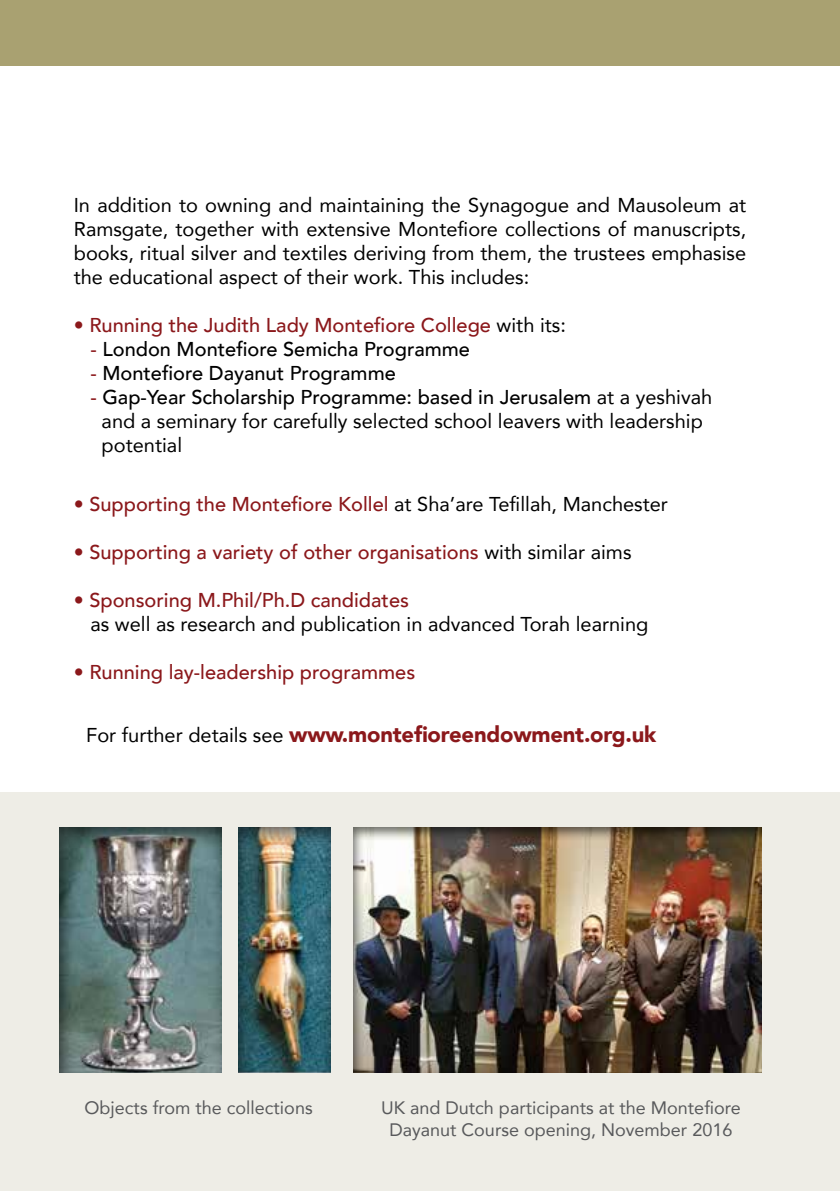
<style>
.page{position:relative;width:840px;height:1191px;background:#fff}
.page>*{position:absolute;margin:0;border:0;box-sizing:border-box;transform-origin:0 0}
.t1{font:900 22px "Avenir";letter-spacing:-.01em;color:#8b181b}
.t2{font:20px/24px "Avenir";color:#000}
.t3{font:500 20px "Avenir";color:#8b181b}
.t4{font:500 20px "Avenir";color:#000}
.t5{font:18px/21.6px "Avenir";color:#58595b;text-align:center}
.s1{font-weight:400}
.s2{font-weight:400;color:#000}
.s3{color:#8b181b}
.s4{font-weight:500;color:#8b181b}
.s5{font-weight:500}
.s6{font-weight:400;font-size:20px;color:#000}
</style>
<div class="page">
<div style="left:0;top:792px;width:839px;height:399px;background:#eeede6"></div>
<div style="left:0;top:0;width:839px;height:66px;background:#a9a171"></div>
<div style="left:349px;top:824px;width:414px;height:250px;background:#000;opacity:.59"></div>
<div style="left:57px;top:825px;width:166px;height:248px;background:#000;opacity:.59"></div>
<div style="left:236px;top:825px;width:94px;height:248px;background:#000;opacity:.59"></div>
<p class="t2" style="left:74px;top:192px;width:673px;text-align:justify">In addition to owning and maintaining the Synagogue and Mausoleum at Ramsgate, together with extensive Montefiore collections of manuscripts, books, ritual silver and textiles deriving from them, the trustees emphasise the educational aspect of their work. This includes:</p>
<p class="t3" style="left:74px;top:308px;width:493px"><span class="s1">•</span> Running the Judith Lady Montefiore College <span class="s2">with its:</span></p>
<p class="t4" style="left:90px;top:332px;width:381px"><span class="s3">-</span> London Montefiore Semicha Programme</p>
<p class="t4" style="left:90px;top:356px;width:306px"><span class="s3">-</span> Montefiore Dayanut Programme</p>
<p class="t2" style="left:102px;top:384px;width:611px;text-indent:-11px"><span class="s4">-</span> <span class="s5">Gap-Year Scholarship Programme: based in Jerusalem</span> at a yeshivah and a seminary for carefully selected school leavers with leadership potential</p>
<p class="t3" style="left:74px;top:487px;width:595px"><span class="s1">•</span> Supporting the Montefiore Kollel <span class="s2">at Sha’are Tefillah, Manchester</span></p>
<p class="t3" style="left:74px;top:535px;width:559px"><span class="s1">•</span> Supporting a variety of other organisations <span class="s2">with similar aims</span></p>
<p class="t2" style="left:90px;top:587px;width:559px;text-indent:-17px"><span class="s3">•</span> <span class="s4">Sponsoring M.Phil/Ph.D candidates<br></span>as well as research and publication in advanced Torah learning</p>
<p class="t3" style="left:74px;top:655px;width:343px"><span class="s1">•</span> Running lay-leadership programmes</p>
<p class="t1" style="left:86px;top:715px;width:571px"><span class="s6">For further details see</span> www.montefioreendowment.org.uk</p>
<p class="t5" style="left:84px;top:1096px;width:229px">Objects from the collections</p>
<p class="t5" style="left:381px;top:1096px;width:361px">UK and Dutch participants at the Montefiore<br>Dayanut Course opening, November 2016</p>
</div>
